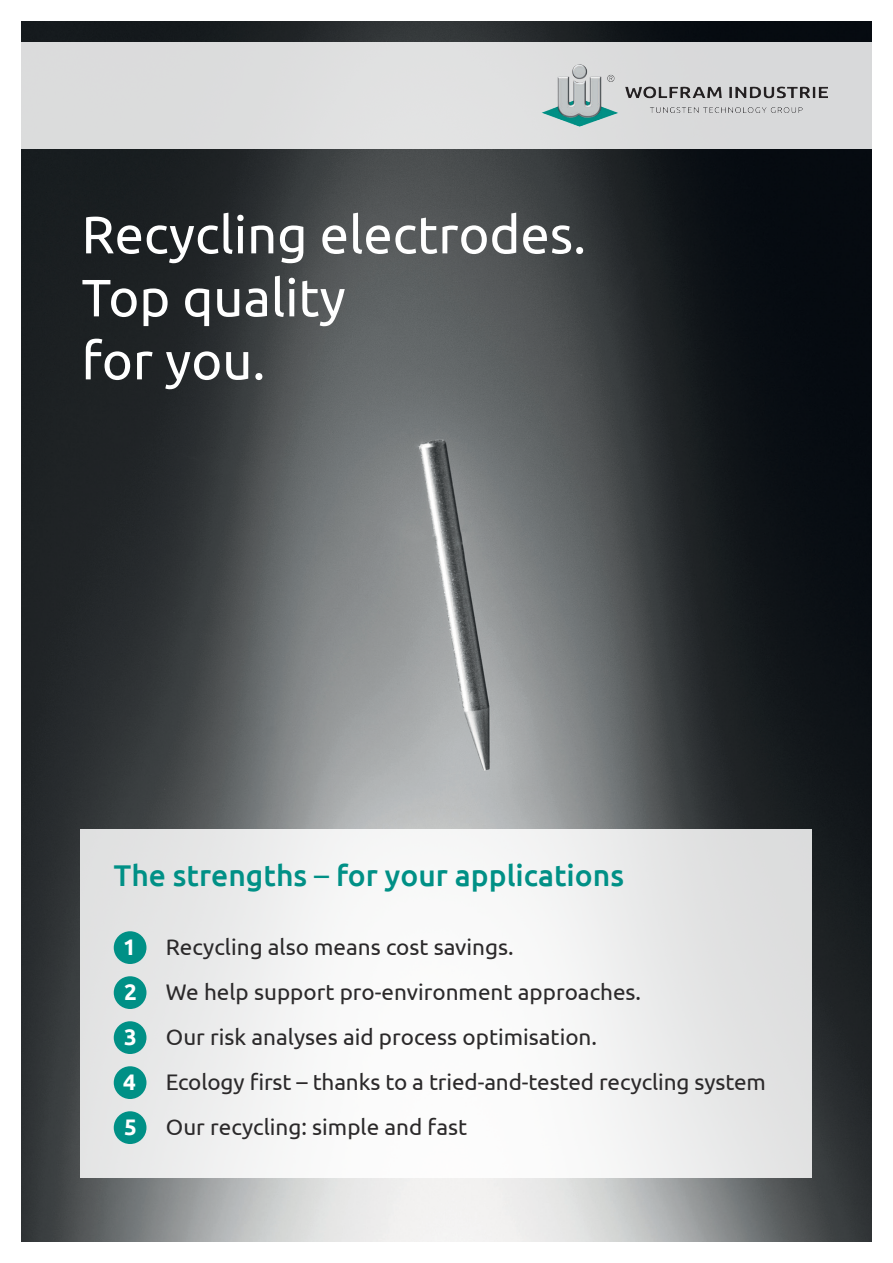
<style>
.page{position:relative;width:893px;height:1263px;background:#fff}
.page>*{position:absolute;margin:0;border:0;box-sizing:border-box;transform-origin:0 0}
.t1{font:52.5px/63px "Ubuntu";color:#fff}
.t2{font:500 30px "Ubuntu";color:#009086}
.t3{font:22.5px/45px "Ubuntu";color:#2b292a}
.t4{font:700 22.5px/45px "Ubuntu";color:#fff;text-align:justify}
.s1{font-weight:400}
</style>
<div class="page">
<img style="left:21px;top:21px;width:851px;height:1221px">
<div style="left:0;top:43px;width:893px;height:106px;background:#dbdcdd"></div>
<img style="left:627px;top:86px;width:201px;height:26px">
<img style="left:542px;top:64px;width:85px;height:63px">
<svg style="left:81px;top:829px;width:731px;height:349px;fill:#f0f0f0"></svg>
<div style="left:114px;top:931px;width:32px;height:33px;background:#009086;border-radius:50%"></div>
<div style="left:114px;top:976px;width:32px;height:33px;background:#009086;border-radius:50%"></div>
<div style="left:114px;top:1021px;width:32px;height:33px;background:#009086;border-radius:50%"></div>
<div style="left:114px;top:1066px;width:32px;height:33px;background:#009086;border-radius:50%"></div>
<div style="left:114px;top:1111px;width:32px;height:33px;background:#009086;border-radius:50%"></div>
<h1 class="t1" style="left:82px;top:206px;width:506px">Recycling electrodes.<br>Top quality<br>for you.</h1>
<h2 class="t2" style="left:114px;top:862px;width:512px">The strengths <span class="s1">–</span> for your applications</h2>
<p class="t4" style="left:123px;top:926px;width:15px">1<br>2<br>3<br>4<br>5</p>
<p class="t3" style="left:166px;top:926px;width:602px">Recycling also means cost savings.<br>We help support pro-environment approaches.<br>Our risk analyses aid process optimisation.<br>Ecology 昀椀rst – thanks to a tried-and-tested recycling system Our recycling: simple and fast</p>
</div>
